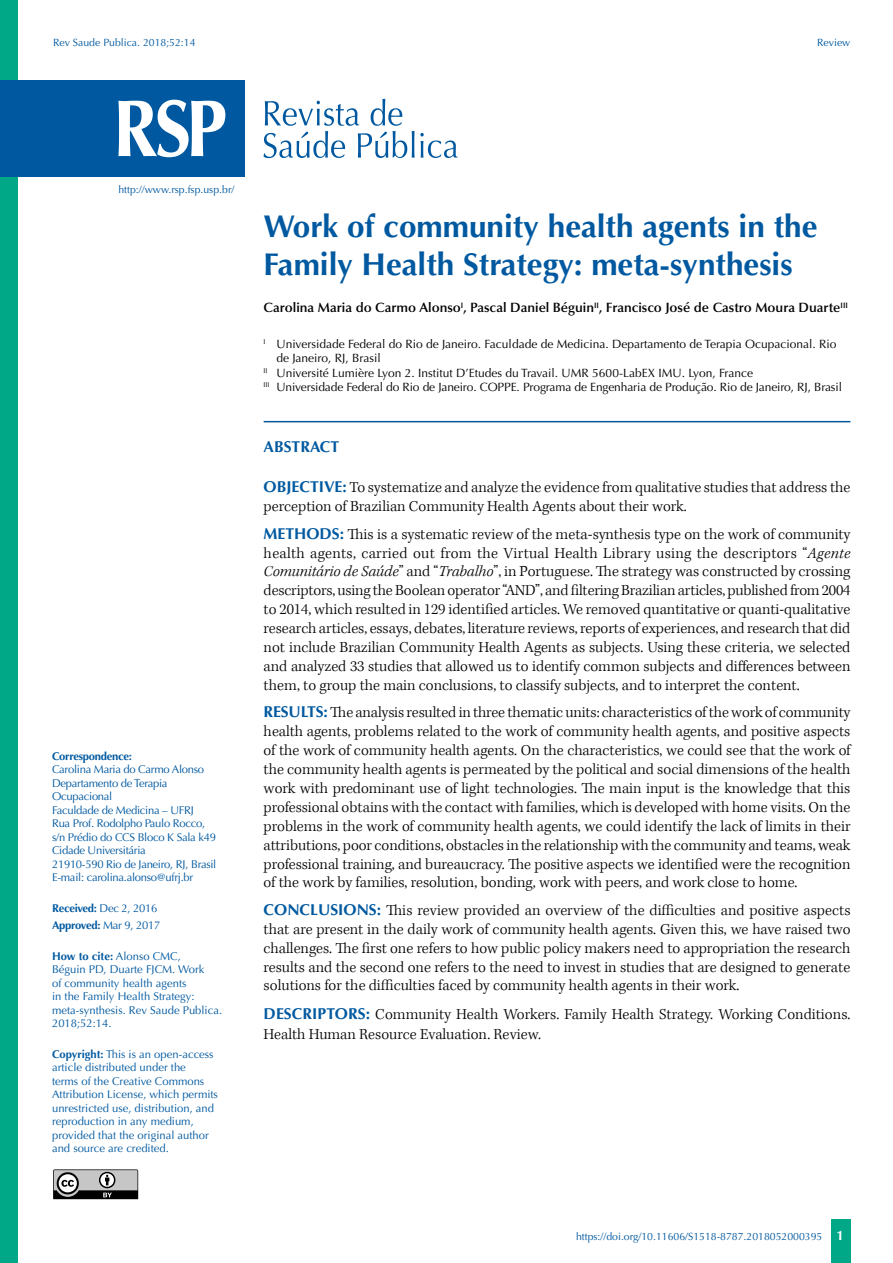
<style>
.page{position:relative;width:893px;height:1263px;background:#fff}
.page>*{position:absolute;margin:0;border:0;box-sizing:border-box;transform-origin:0 0}
.t1{font:700 31.5px/37.8px "Optima";color:#0059a0}
.t2{font:300 15.75px/18.9px "Kepler Std";color:#000;text-align:justify}
.t3{font:700 15.75px "Optima";color:#0059a0}
.t4{font:600 13.5px "Optima";color:#000}
.t5{font:12px "Optima";color:#000}
.t6{font:11.25px/13.5px "Optima";color:#0059a0}
.t7{font:11.25px/13.5px "Optima";letter-spacing:-.025em;color:#0059a0}
.t8{font:700 11.25px/17.7px "Optima";letter-spacing:-.025em;color:#0059a0}
.t9{font:10.5px "Optima";color:#0059a0}
.s1{font-weight:400}
.s2{font-weight:700}
.s3{font-family:"Optima";font-weight:700;color:#0059a0}
.s4{font-style:italic}
.s5{font-weight:700;font-size:13.5px;color:#fff}
</style>
<div class="page">
<div style="left:831px;top:1220px;width:20px;height:43px;background:#00a887"></div>
<svg style="left:53px;top:1169px;width:85px;height:30px;background:#838383"></svg>
<div style="left:0;top:0;width:18px;height:1263px;background:#00a887"></div>
<hr style="left:264px;top:421px;width:586px;height:1px;background:#0059a0">
<svg style="left:263px;top:99px;width:195px;height:59px"></svg>
<div style="left:0;top:80px;width:244px;height:96px;background:#0059a0"></div>
<svg style="left:118px;top:100px;width:107px;height:57px"></svg>
<p class="t9" style="left:53px;top:36px;width:144px">Rev Saude Publica. 2018;52:14</p>
<p class="t9" style="left:817px;top:36px;width:35px">Review</p>
<p class="t9" style="left:118px;top:183px;width:117px">http://www.rsp.fsp.usp.br/</p>
<p class="t8" style="left:52px;top:747px;width:81px">Correspondence:</p>
<p class="t7" style="left:52px;top:763px;width:166px">Carolina Maria do Carmo Alonso<br>Departamento de Terapia<br>Ocupacional<br>Faculdade de Medicina – UFRJ<br>Rua Prof. Rodolpho Paulo Rocco, s/n Prédio do CCS Bloco K Sala k49<br>Cidade Universitária<br>21910-590 Rio de Janeiro, RJ, Brasil<br>E-mail: carolina.alonso@ufrj.br</p>
<p class="t8" style="left:52px;top:899px;width:110px">Received: <span class="s1">Dec 2, 2016<br></span>Approved: <span class="s1">Mar 9, 2017</span></p>
<p class="t6" style="left:52px;top:949px;width:172px"><span class="s2">How to cite:</span> Alonso CMC,<br>Béguin PD, Duarte FJCM. Work<br>of community health agents<br>in the Family Health Strategy: meta-synthesis. Rev Saude Publica.<br>2018;52:14.</p>
<p class="t6" style="left:52px;top:1047px;width:167px"><span class="s2">Copyright:</span> This is an open-access article distributed under the<br>terms of the Creative Commons<br>Attribution License, which permits unrestricted use, distribution, and reproduction in any medium, provided that the original author and source are credited.</p>
<h1 class="t1" style="left:264px;top:208px;width:555px">Work of community health agents in the<br>Family Health Strategy: meta-synthesis</h1>
<p class="t4" style="left:264px;top:300px;width:586px">Carolina Maria do Carmo Alonso<sup>I</sup>, Pascal Daniel Béguin<sup>II</sup>, Francisco José de Castro Moura Duarte<sup>III</sup></p>
<p class="t5" style="left:264px;top:337px;width:574px"><sup>I</sup> Universidade Federal do Rio de Janeiro. Faculdade de Medicina. Departamento de Terapia Ocupacional. Rio</p>
<p class="t5" style="left:276px;top:351px;width:106px">de Janeiro, RJ, Brasil</p>
<p class="t5" style="left:264px;top:366px;width:491px"><sup>II</sup> Université Lumière Lyon 2. Institut D’Etudes du Travail. UMR 5600-LabEX IMU. Lyon, France</p>
<p class="t5" style="left:264px;top:380px;width:580px"><sup>III</sup> Universidade Federal do Rio de Janeiro. COPPE. Programa de Engenharia de Produção. Rio de Janeiro, RJ, Brasil</p>
<p class="t3" style="left:264px;top:438px;width:77px">ABSTRACT</p>
<p class="t2" style="left:264px;top:479px;width:588px"><span class="s3">OBJECTIVE:</span> To systematize and analyze the evidence from qualitative studies that address the perception of Brazilian Community Health Agents about their work.</p>
<p class="t2" style="left:264px;top:525px;width:588px"><span class="s3">METHODS:</span> This is a systematic review of the meta-synthesis type on the work of community health agents, carried out from the Virtual Health Library using the descriptors “<span class="s4">Agente Comunitário de Saúde</span>” and “<span class="s4">Trabalho</span>”, in Portuguese. The strategy was constructed by crossing descriptors, using the Boolean operator “AND”, and filtering Brazilian articles, published from 2004 to 2014, which resulted in 129 identified articles. We removed quantitative or quanti-qualitative research articles, essays, debates, literature reviews, reports of experiences, and research that did not include Brazilian Community Health Agents as subjects. Using these criteria, we selected and analyzed 33 studies that allowed us to identify common subjects and differences between them, to group the main conclusions, to classify subjects, and to interpret the content.</p>
<p class="t2" style="left:264px;top:704px;width:588px"><span class="s3">RESULTS:</span> The analysis resulted in three thematic units: characteristics of the work of community health agents, problems related to the work of community health agents, and positive aspects of the work of community health agents. On the characteristics, we could see that the work of the community health agents is permeated by the political and social dimensions of the health work with predominant use of light technologies. The main input is the knowledge that this professional obtains with the contact with families, which is developed with home visits. On the problems in the work of community health agents, we could identify the lack of limits in their attributions, poor conditions, obstacles in the relationship with the community and teams, weak professional training, and bureaucracy. The positive aspects we identified were the recognition of the work by families, resolution, bonding, work with peers, and work close to home.</p>
<p class="t2" style="left:264px;top:901px;width:588px"><span class="s3">CONCLUSIONS:</span> This review provided an overview of the difficulties and positive aspects that are present in the daily work of community health agents. Given this, we have raised two challenges. The first one refers to how public policy makers need to appropriation the research results and the second one refers to the need to invest in studies that are designed to generate solutions for the difficulties faced by community health agents in their work.</p>
<p class="t2" style="left:264px;top:1004px;width:588px;line-height:19.8px"><span class="s3">DESCRIPTORS:</span> Community Health Workers. Family Health Strategy. Working Conditions.<br>Health Human Resource Evaluation. Review.</p>
<p class="t9" style="left:576px;top:1230px;width:269px">https://doi.org/10.11606/S1518-8787.2018052000395 <span class="s5">1</span></p>
</div>
